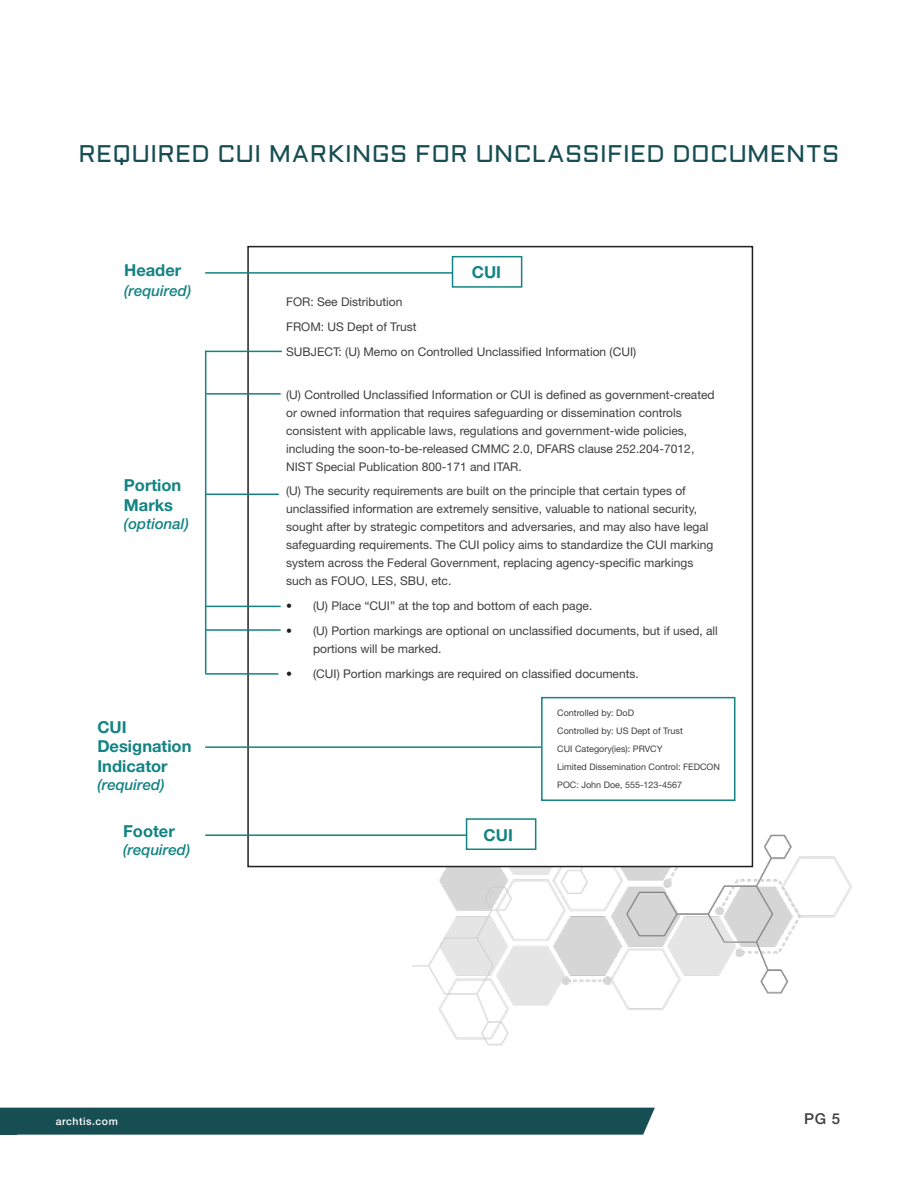
<style>
.page{position:relative;width:918px;height:1188px;background:#fff}
.page>*{position:absolute;margin:0;border:0;box-sizing:border-box;transform-origin:0 0}
.t1{font:24px "Aldrich";letter-spacing:.02em;color:#174e53}
.t2{font:700 16.5px/19.8px "Helvetica Neue LT Std";color:#138383}
.t3{font:italic 500 15px "Helvetica Neue LT Std";color:#138383}
.t4{font:500 15px "Helvetica Neue LT Std";color:#3e3e3f}
.t5{font:12px/18px "Helvetica Neue LT Std";color:#3e3e3f}
.t6{font:500 10.5px "Helvetica Neue LT Std";letter-spacing:.05em;color:#fff}
.t7{font:9px/18px "Helvetica Neue LT Std";color:#3e3e3f}
.s1{font-weight:100;font-stretch:condensed;color:#231f20}
</style>
<div class="page">
<img style="left:413px;top:726px;width:439px;height:320px">
<div style="left:0;top:1108px;width:655px;height:27px;background:#174e53"></div>
<div style="left:248px;top:247px;width:504px;height:620px;background:#fff"></div>
<div style="left:247px;top:246px;width:506px;height:621px;border:2px solid #231f20"></div>
<hr style="left:205px;top:272px;width:248px;height:2px;background:#138383">
<div style="left:452px;top:256px;width:70px;height:32px;border:2px solid #138383"></div>
<hr style="left:205px;top:834px;width:262px;height:2px;background:#138383">
<div style="left:466px;top:818px;width:70px;height:32px;border:2px solid #138383"></div>
<hr style="left:205px;top:746px;width:336px;height:2px;background:#138383">
<div style="left:541px;top:697px;width:194px;height:104px;border:2px solid #138383"></div>
<hr style="left:205px;top:351px;width:1px;height:323px;background:#138383">
<hr style="left:206px;top:393px;width:75px;height:2px;background:#138383">
<hr style="left:206px;top:494px;width:73px;height:1px;background:#138383">
<hr style="left:205px;top:606px;width:76px;height:1px;background:#138383">
<hr style="left:205px;top:629px;width:76px;height:2px;background:#138383">
<hr style="left:205px;top:673px;width:73px;height:2px;background:#138383">
<hr style="left:205px;top:351px;width:77px;height:1px;background:#138383">
<h1 class="t1" style="left:78px;top:137px;width:763px">REQUIRED CUI MARKINGS FOR UNCLASSIFIED DOCUMENTS</h1>
<h2 class="t2" style="left:124px;top:260px;width:59px">Header</h2>
<p class="t3" style="left:124px;top:282px;width:69px">(required)</p>
<h2 class="t2" style="left:124px;top:475px;width:59px">Portion<br>Marks</h2>
<p class="t3" style="left:124px;top:515px;width:67px">(optional)</p>
<h2 class="t2" style="left:97px;top:716px;width:96px">CUI<br>Designation<br>Indicator</h2>
<p class="t3" style="left:97px;top:776px;width:69px">(required)</p>
<h2 class="t2" style="left:123px;top:821px;width:53px">Footer</h2>
<p class="t3" style="left:123px;top:841px;width:69px">(required)</p>
<h2 class="t2" style="left:472px;top:262px;width:31px">CUI</h2>
<p class="t5" style="left:286px;top:289px;width:352px;line-height:24.8px">FOR: See Distribution<br>FROM: US Dept of Trust<br>SUBJECT: (U) Memo on Controlled Unclassified Information (CUI)</p>
<p class="t5" style="left:286px;top:385px;width:430px">(U) Controlled Unclassified Information or CUI is defined as government-created or owned information that requires safeguarding or dissemination controls consistent with applicable laws, regulations and government-wide policies, including the soon-to-be-released CMMC 2.0, DFARS clause 252.204-7012, NIST Special Publication 800-171 and ITAR.</p>
<p class="t5" style="left:286px;top:482px;width:429px">(U) The security requirements are built on the principle that certain types of unclassified information are extremely sensitive, valuable to national security, sought after by strategic competitors and adversaries, and may also have legal safeguarding requirements. The CUI policy aims to standardize the CUI marking system across the Federal Government, replacing agency-specific markings such as FOUO, LES, SBU, etc.</p>
<p class="t5" style="left:286px;top:596px;width:306px"><span class="s1">•</span> (U) Place “CUI” at the top and bottom of each page.</p>
<p class="t5" style="left:313px;top:621px;width:406px;text-indent:-27px"><span class="s1">•</span> (U) Portion markings are optional on unclassified documents, but if used, all portions will be marked.</p>
<p class="t5" style="left:286px;top:664px;width:352px"><span class="s1">•</span> (CUI) Portion markings are required on classified documents.</p>
<h2 class="t2" style="left:484px;top:825px;width:31px">CUI</h2>
<p class="t7" style="left:557px;top:703px;width:164px">Controlled by: DoD<br>Controlled by: US Dept of Trust<br>CUI Category(ies): PRVCY<br>Limited Dissemination Control: FEDCON<br>POC: John Doe, 555-123-4567</p>
<p class="t6" style="left:56px;top:1115px;width:64px">archtis.com</p>
<p class="t4" style="left:804px;top:1110px;width:38px">PG 5</p>
</div>
